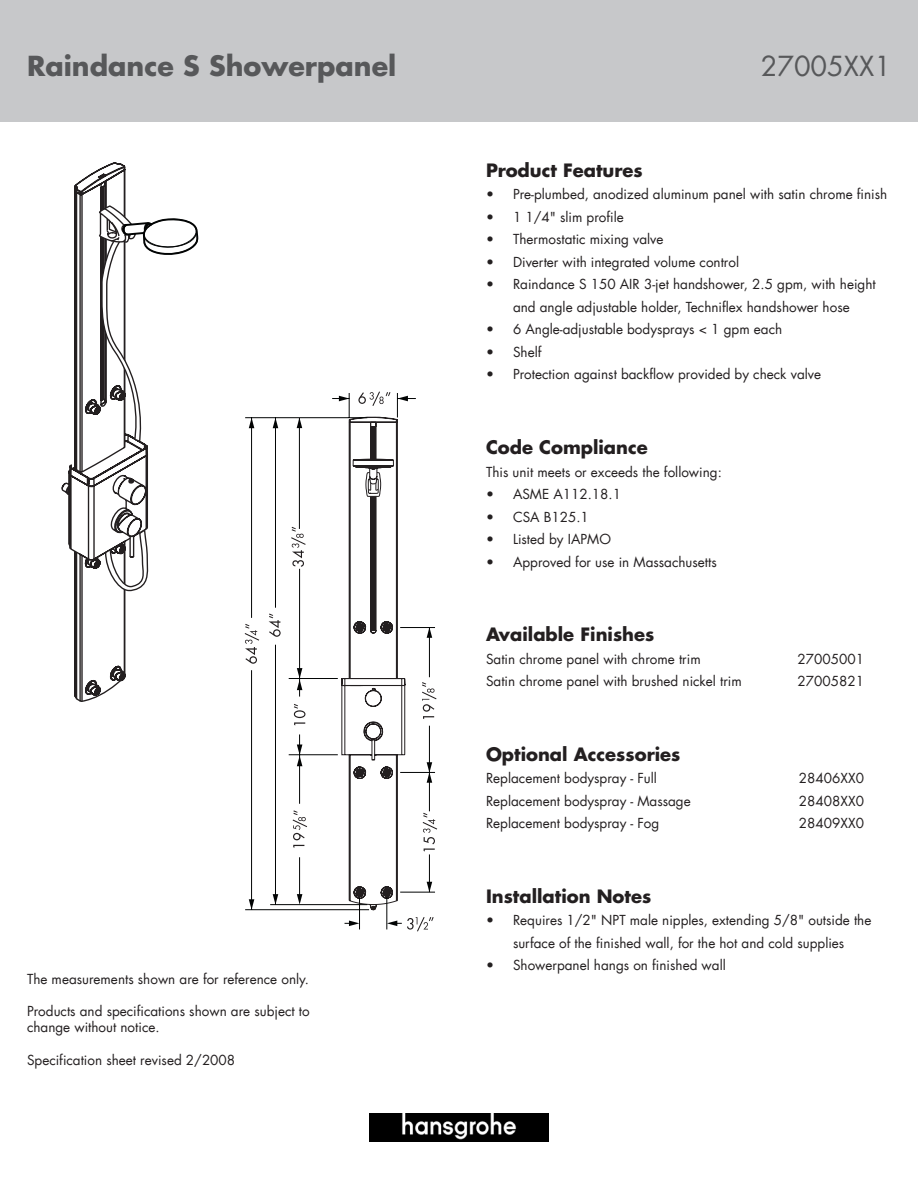
<style>
.page{position:relative;width:918px;height:1188px;background:#fff}
.page>*{position:absolute;margin:0;border:0;box-sizing:border-box;transform-origin:0 0}
.hansgrohe_product_na{font:700 27px "Futura LT";color:#57585a}
.hansgrohe_product_nu{font:27px "Futura LT";color:#57585a}
.subject_heading{font:700 18px "Futura LT";color:#231f20}
.bullet_point{font:13.5px/22.5px "Futura LT";color:#231f20}
.detail{font:13.5px "Futura LT";color:#231f20}
</style>
<div class="page">
<div style="left:0;top:0;width:918px;height:121px;background:#c7c8ca"></div>
<img style="left:370px;top:1114px;width:178px;height:27px">
<svg style="left:62px;top:162px;width:86px;height:384px"></svg>
<svg style="left:69px;top:528px;width:80px;height:174px"></svg>
<svg style="left:74px;top:205px;width:124px;height:238px"></svg>
<hr style="left:400px;top:892px;width:35px;height:1px;background:#020404">
<hr style="left:299px;top:857px;width:1px;height:45px;background:#020404">
<hr style="left:299px;top:734px;width:1px;height:70px;background:#020404">
<hr style="left:299px;top:418px;width:1px;height:111px;background:#020404">
<hr style="left:289px;top:678px;width:49px;height:1px;background:#020404">
<hr style="left:289px;top:755px;width:49px;height:1px;background:#020404">
<hr style="left:299px;top:569px;width:1px;height:128px;background:#020404">
<hr style="left:387px;top:897px;width:1px;height:32px;background:#020404">
<hr style="left:359px;top:898px;width:1px;height:31px;background:#020404">
<hr style="left:251px;top:418px;width:1px;height:200px;background:#020404">
<hr style="left:251px;top:670px;width:1px;height:240px;background:#020404">
<hr style="left:245px;top:909px;width:124px;height:1px;background:#020404">
<hr style="left:275px;top:418px;width:1px;height:190px;background:#020404">
<hr style="left:275px;top:645px;width:1px;height:260px;background:#020404">
<hr style="left:270px;top:904px;width:97px;height:1px;background:#020404">
<hr style="left:245px;top:417px;width:122px;height:1px;background:#020404">
<svg style="left:249px;top:418px;width:5px;height:10px"></svg>
<svg style="left:273px;top:418px;width:5px;height:10px"></svg>
<svg style="left:297px;top:418px;width:5px;height:10px"></svg>
<svg style="left:297px;top:668px;width:5px;height:22px"></svg>
<svg style="left:427px;top:628px;width:5px;height:10px"></svg>
<hr style="left:429px;top:628px;width:1px;height:49px;background:#020404">
<hr style="left:429px;top:726px;width:1px;height:47px;background:#020404">
<hr style="left:400px;top:627px;width:35px;height:1px;background:#020404">
<svg style="left:297px;top:745px;width:5px;height:21px"></svg>
<svg style="left:297px;top:894px;width:5px;height:11px"></svg>
<svg style="left:273px;top:894px;width:5px;height:11px"></svg>
<svg style="left:249px;top:899px;width:5px;height:11px"></svg>
<svg style="left:427px;top:882px;width:5px;height:10px"></svg>
<hr style="left:429px;top:772px;width:1px;height:39px;background:#020404">
<hr style="left:429px;top:854px;width:1px;height:38px;background:#020404">
<hr style="left:400px;top:772px;width:35px;height:1px;background:#020404">
<svg style="left:427px;top:762px;width:5px;height:21px"></svg>
<svg style="left:345px;top:921px;width:14px;height:5px"></svg>
<svg style="left:332px;top:392px;width:84px;height:518px"></svg>
<svg style="left:269px;top:614px;width:12px;height:23px"></svg>
<svg style="left:245px;top:624px;width:14px;height:40px"></svg>
<svg style="left:294px;top:704px;width:11px;height:21px"></svg>
<svg style="left:293px;top:810px;width:14px;height:38px"></svg>
<svg style="left:422px;top:682px;width:15px;height:37px"></svg>
<svg style="left:387px;top:917px;width:47px;height:15px"></svg>
<svg style="left:291px;top:527px;width:15px;height:40px"></svg>
<svg style="left:423px;top:813px;width:14px;height:39px"></svg>
<p class="hansgrohe_product_na" style="left:27px;top:48px;width:371px">Raindance S Showerpanel</p>
<p class="hansgrohe_product_nu" style="left:761px;top:49px;width:132px">27005XX1</p>
<p class="subject_heading" style="left:486px;top:158px;width:158px">Product Features</p>
<p class="bullet_point" style="left:513px;top:183px;width:376px">Pre-plumbed, anodized aluminum panel with satin chrome finish</p>
<p class="bullet_point" style="left:513px;top:206px;width:112px">1 1/4" slim profile</p>
<p class="bullet_point" style="left:513px;top:228px;width:152px">Thermostatic mixing valve</p>
<p class="bullet_point" style="left:513px;top:251px;width:228px">Diverter with integrated volume control</p>
<p class="bullet_point" style="left:513px;top:273px;width:364px">Raindance S 150 AIR 3-jet handshower, 2.5 gpm, with height and angle adjustable holder, Techniflex handshower hose</p>
<p class="bullet_point" style="left:513px;top:318px;width:271px">6 Angle-adjustable bodysprays &lt; 1 gpm each</p>
<p class="bullet_point" style="left:513px;top:341px;width:30px">Shelf</p>
<p class="bullet_point" style="left:513px;top:363px;width:310px">Protection against backflow provided by check valve</p>
<p class="bullet_point" style="left:486px;top:183px;width:9px;text-align:justify">• • • • •</p>
<p class="bullet_point" style="left:486px;top:318px;width:9px;text-align:justify">• • •</p>
<p class="subject_heading" style="left:486px;top:435px;width:163px">Code Compliance</p>
<p class="detail" style="left:486px;top:463px;width:237px">This unit meets or exceeds the following:</p>
<p class="bullet_point" style="left:513px;top:483px;width:110px">ASME A112.18.1</p>
<p class="bullet_point" style="left:513px;top:506px;width:77px">CSA B125.1</p>
<p class="bullet_point" style="left:513px;top:528px;width:100px">Listed by IAPMO</p>
<p class="bullet_point" style="left:513px;top:551px;width:205px">Approved for use in Massachusetts</p>
<p class="bullet_point" style="left:486px;top:483px;width:9px;text-align:justify">• • • •</p>
<p class="subject_heading" style="left:486px;top:622px;width:170px">Available Finishes</p>
<p class="detail" style="left:486px;top:650px;width:216px">Satin chrome panel with chrome trim</p>
<p class="detail" style="left:797px;top:650px;width:68px">27005001</p>
<p class="detail" style="left:486px;top:673px;width:257px">Satin chrome panel with brushed nickel trim</p>
<p class="detail" style="left:797px;top:673px;width:68px">27005821</p>
<p class="bullet_point" style="left:27px;top:968px;width:284px">The measurements shown are for reference only.</p>
<p class="bullet_point" style="left:27px;top:1003px;width:284px;line-height:16.2px">Products and specifications shown are subject to change without notice.</p>
<p class="bullet_point" style="left:27px;top:1049px;width:210px">Specification sheet revised 2/2008</p>
<p class="subject_heading" style="left:486px;top:742px;width:196px">Optional Accessories</p>
<p class="detail" style="left:486px;top:770px;width:173px">Replacement bodyspray - Full</p>
<p class="detail" style="left:799px;top:770px;width:67px">28406XX0</p>
<p class="detail" style="left:486px;top:792px;width:206px">Replacement bodyspray - Massage</p>
<p class="detail" style="left:799px;top:792px;width:67px">28408XX0</p>
<p class="detail" style="left:486px;top:815px;width:175px">Replacement bodyspray - Fog</p>
<p class="detail" style="left:799px;top:815px;width:67px">28409XX0</p>
<p class="subject_heading" style="left:486px;top:884px;width:167px">Installation Notes</p>
<p class="bullet_point" style="left:513px;top:909px;width:360px">Requires 1/2" NPT male nipples, extending 5/8" outside the surface of the finished wall, for the hot and cold supplies</p>
<p class="bullet_point" style="left:513px;top:954px;width:214px">Showerpanel hangs on finished wall</p>
<p class="bullet_point" style="left:486px;top:909px;width:9px">•</p>
<p class="bullet_point" style="left:486px;top:954px;width:9px">•</p>
</div>
